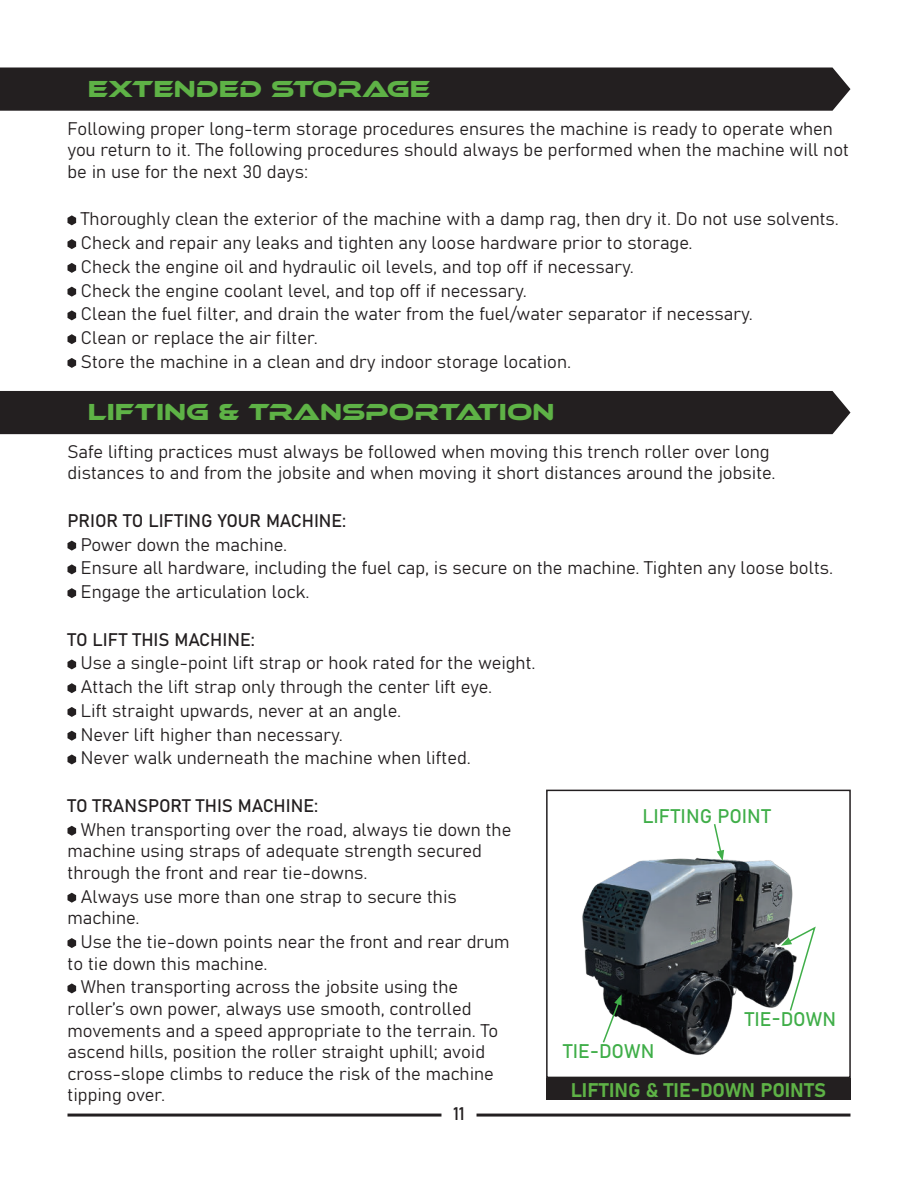
<style>
.page{position:relative;width:918px;height:1188px;background:#fff}
.page>*{position:absolute;margin:0;border:0;box-sizing:border-box;transform-origin:0 0}
.t1{font:24px "Ethnocentric Rg";color:#5eb246}
.t2{font:19.5px "Bahnschrift";color:#40ae49}
.t3{font:19.5px "Bahnschrift";color:#5eb246}
.t4{font:18px/23.7px "Bahnschrift";color:#231f20}
</style>
<div class="page">
<div style="left:0;top:68px;width:850px;height:43px;background:#231f20"></div>
<div style="left:0;top:391px;width:850px;height:43px;background:#231f20"></div>
<svg style="left:68px;top:215px;width:8px;height:10px"></svg>
<svg style="left:68px;top:239px;width:8px;height:10px"></svg>
<svg style="left:68px;top:263px;width:8px;height:10px"></svg>
<svg style="left:68px;top:287px;width:8px;height:10px"></svg>
<svg style="left:68px;top:310px;width:8px;height:10px"></svg>
<svg style="left:68px;top:334px;width:8px;height:10px"></svg>
<svg style="left:68px;top:358px;width:8px;height:10px"></svg>
<svg style="left:68px;top:541px;width:8px;height:10px"></svg>
<svg style="left:68px;top:564px;width:8px;height:10px"></svg>
<svg style="left:68px;top:588px;width:8px;height:10px"></svg>
<svg style="left:68px;top:659px;width:8px;height:10px"></svg>
<svg style="left:68px;top:683px;width:8px;height:10px"></svg>
<svg style="left:68px;top:707px;width:8px;height:10px"></svg>
<svg style="left:68px;top:731px;width:8px;height:10px"></svg>
<svg style="left:68px;top:754px;width:8px;height:10px"></svg>
<svg style="left:68px;top:826px;width:8px;height:10px"></svg>
<svg style="left:68px;top:893px;width:8px;height:10px"></svg>
<svg style="left:68px;top:938px;width:8px;height:10px"></svg>
<svg style="left:68px;top:983px;width:8px;height:10px"></svg>
<div style="left:546px;top:790px;width:305px;height:288px;border:2px solid #231f20"></div>
<div style="left:546px;top:1078px;width:305px;height:21px;background:#231f20"></div>
<img style="left:546px;top:808px;width:247px;height:264px">
<svg style="left:713px;top:822px;width:11px;height:39px"></svg>
<svg style="left:601px;top:994px;width:21px;height:50px"></svg>
<svg style="left:781px;top:925px;width:35px;height:87px"></svg>
<hr style="left:69px;top:1114px;width:371px;height:3px;background:#231f20">
<hr style="left:478px;top:1114px;width:371px;height:3px;background:#231f20">
<h1 class="t1" style="left:88px;top:77px;width:344px">EXTENDED STORAGE</h1>
<p class="t4" style="left:68px;top:119px;width:783px;line-height:21.6px">Following proper long-term storage procedures ensures the machine is ready to operate when you return to it. The following procedures should always be performed when the machine will not be in use for the next 30 days:</p>
<p class="t4" style="left:81px;top:208px;width:760px">Thoroughly clean the exterior of the machine with a damp rag, then dry it. Do not use solvents.<br>Check and repair any leaks and tighten any loose hardware prior to storage.<br>Check the engine oil and hydraulic oil levels, and top off if necessary.<br>Check the engine coolant level, and top off if necessary.<br>Clean the fuel filter, and drain the water from the fuel/water separator if necessary.<br>Clean or replace the air filter.<br>Store the machine in a clean and dry indoor storage location.</p>
<h1 class="t1" style="left:88px;top:400px;width:468px">LIFTING &amp; TRANSPORTATION</h1>
<p class="t4" style="left:68px;top:442px;width:710px;line-height:21.6px">Safe lifting practices must always be followed when moving this trench roller over long distances to and from the jobsite and when moving it short distances around the jobsite.</p>
<p class="t4" style="left:81px;top:510px;width:754px;text-indent:-13px">PRIOR TO LIFTING YOUR MACHINE:<br>Power down the machine.<br>Ensure all hardware, including the fuel cap, is secure on the machine. Tighten any loose bolts.<br>Engage the articulation lock.</p>
<p class="t4" style="left:81px;top:629px;width:456px;text-indent:-13px">TO LIFT THIS MACHINE:<br>Use a single-point lift strap or hook rated for the weight.<br>Attach the lift strap only through the center lift eye.<br>Lift straight upwards, never at an angle.<br>Never lift higher than necessary.<br>Never walk underneath the machine when lifted.</p>
<p class="t4" style="left:81px;top:795px;width:432px;text-indent:-13px">TO TRANSPORT THIS MACHINE:<br>When transporting over the road, always tie down the</p>
<p class="t4" style="left:68px;top:841px;width:416px;line-height:21.6px">machine using straps of adequate strength secured through the front and rear tie-downs.</p>
<p class="t4" style="left:68px;top:887px;width:391px;line-height:21.6px;text-indent:13px">Always use more than one strap to secure this machine.</p>
<p class="t4" style="left:68px;top:932px;width:444px;line-height:21.6px;text-indent:13px">Use the tie-down points near the front and rear drum to tie down this machine.</p>
<p class="t4" style="left:68px;top:977px;width:432px;line-height:21.6px;text-indent:13px">When transporting across the jobsite using the roller’s own power, always use smooth, controlled movements and a speed appropriate to the terrain. To ascend hills, position the roller straight uphill; avoid cross-slope climbs to reduce the risk of the machine tipping over.</p>
<p class="t2" style="left:642px;top:808px;width:130px">LIFTING POINT</p>
<p class="t2" style="left:745px;top:1010px;width:93px">TIE-DOWN</p>
<p class="t2" style="left:563px;top:1043px;width:93px">TIE-DOWN</p>
<p class="t3" style="left:571px;top:1078px;width:257px">LIFTING &amp; TIE-DOWN POINTS</p>
<p class="t4" style="left:453px;top:1103px;width:13px">11</p>
</div>
